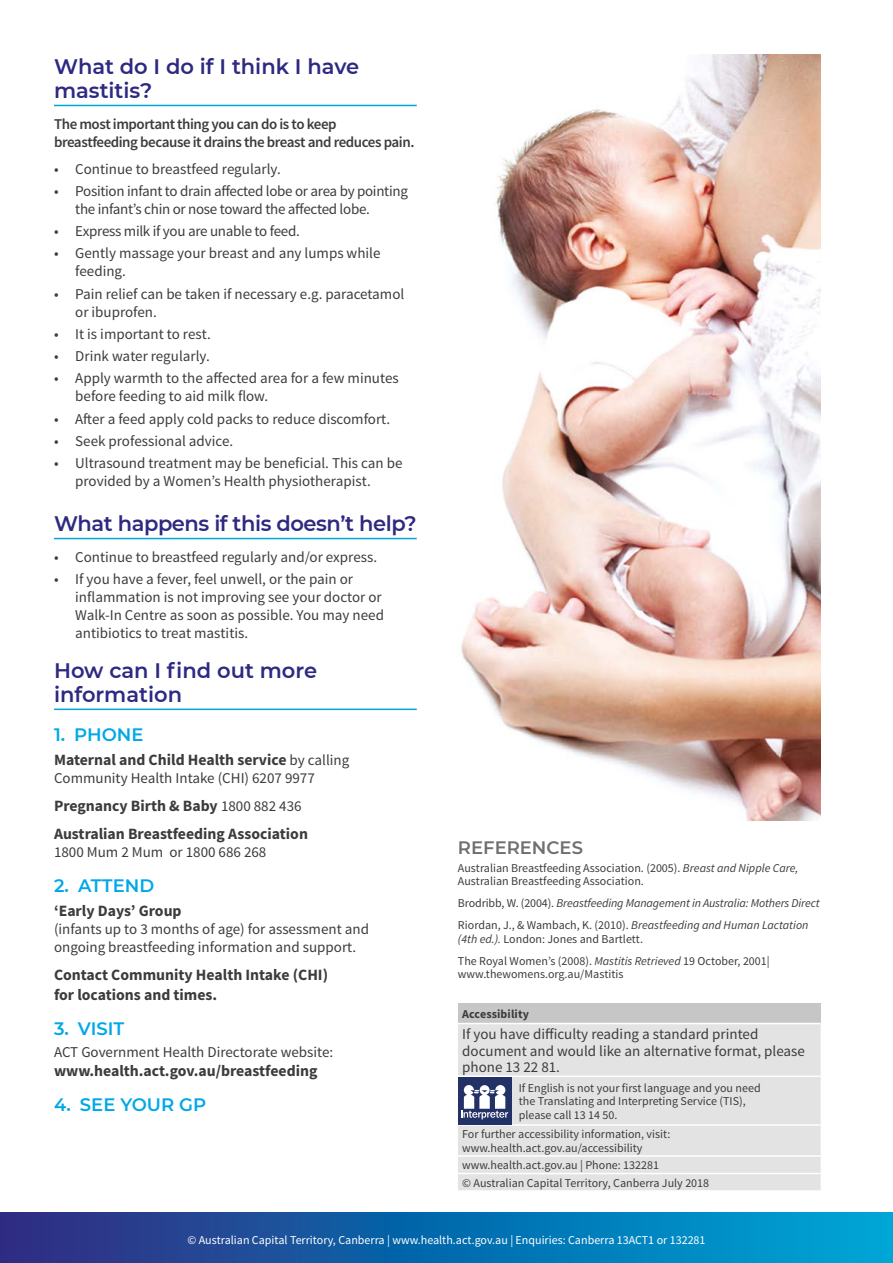
<style>
.page{position:relative;width:893px;height:1263px;background:#fff}
.page>*{position:absolute;margin:0;border:0;box-sizing:border-box;transform-origin:0 0}
.t1{font:600 21px/24px "Montserrat";color:#2e2981}
.t2{font:600 21px "Montserrat";letter-spacing:-.02em;color:#2e2981}
.t3{font:600 18px "Montserrat";color:#00a8e7}
.t4{font:600 18px "Montserrat";color:#706f6f}
.t5{font:700 15.75px/28px "Source Sans Pro";color:#3c3c3b}
.t6{font:15px/18px "Source Sans Pro";color:#3c3c3b}
.t7{font:15px/18px "Source Sans Pro";letter-spacing:-.02em;color:#3c3c3b}
.t8{font:600 15px/18px "Source Sans Pro";letter-spacing:-.03em;color:#3c3c3b}
.t9{font:12px/13.5px "Source Sans Pro";color:#3c3c3b}
.t10{font:italic 12px/22px "Source Sans Pro";letter-spacing:-.01em;color:#3c3c3b}
.t11{font:12px "Source Sans Pro";color:#fff}
.t12{font:700 12px "Source Sans Pro";letter-spacing:.01em;color:#3c3c3b}
.s1{font-weight:400;font-size:15px}
.s2{font-style:italic}
.s3{font-style:normal}
</style>
<div class="page">
<svg style="left:0;top:1213px;width:893px;height:50px;background:#0e69ac"></svg>
<hr style="left:54px;top:708px;width:363px;height:2px;background:#00a8d7">
<hr style="left:54px;top:105px;width:363px;height:1px;background:#00a8d7">
<hr style="left:54px;top:538px;width:363px;height:1px;background:#00a8d7">
<img style="left:461px;top:54px;width:360px;height:767px">
<div style="left:458px;top:1003px;width:363px;height:20px;background:#c6c6c6"></div>
<div style="left:458px;top:1024px;width:363px;height:166px;background:#e3e3e3"></div>
<hr style="left:458px;top:1124px;width:55px;height:2px;background:#fff">
<hr style="left:513px;top:1124px;width:308px;height:2px;background:#fff">
<hr style="left:458px;top:1155px;width:55px;height:2px;background:#fff">
<hr style="left:513px;top:1155px;width:308px;height:2px;background:#fff">
<hr style="left:458px;top:1173px;width:55px;height:1px;background:#fff">
<hr style="left:513px;top:1173px;width:308px;height:1px;background:#fff">
<hr style="left:458px;top:1075px;width:55px;height:2px;background:#fff">
<hr style="left:513px;top:1075px;width:308px;height:2px;background:#fff">
<div style="left:458px;top:1077px;width:53px;height:47px;background:#223166"></div>
<svg style="left:461px;top:1085px;width:47px;height:34px"></svg>
<h1 class="t1" style="left:54px;top:54px;width:307px">What do I do if I think I have mastitis?</h1>
<p class="t8" style="left:54px;top:116px;width:362px">The most important thing you can do is to keep breastfeeding because it drains the breast and reduces pain.</p>
<p class="t6" style="left:54px;top:160px;width:228px">• Continue to breastfeed regularly.</p>
<p class="t7" style="left:75px;top:182px;width:334px;text-indent:-21px">• Position infant to drain affected lobe or area by pointing the infant’s chin or nose toward the affected lobe.</p>
<p class="t7" style="left:54px;top:222px;width:247px">• Express milk if you are unable to feed.</p>
<p class="t6" style="left:75px;top:245px;width:307px;text-indent:-21px">• Gently massage your breast and any lumps while feeding.</p>
<p class="t6" style="left:75px;top:285px;width:331px;text-indent:-21px">• Pain relief can be taken if necessary e.g. paracetamol or ibuprofen.</p>
<p class="t6" style="left:54px;top:325px;width:158px">• It is important to rest.</p>
<p class="t6" style="left:54px;top:347px;width:157px">• Drink water regularly.</p>
<p class="t6" style="left:75px;top:370px;width:325px;text-indent:-21px">• Apply warmth to the affected area for a few minutes before feeding to aid milk flow.</p>
<p class="t6" style="left:54px;top:410px;width:338px">• After a feed apply cold packs to reduce discomfort.</p>
<p class="t6" style="left:54px;top:432px;width:181px">• Seek professional advice.</p>
<p class="t6" style="left:75px;top:454px;width:329px;text-indent:-21px">• Ultrasound treatment may be beneficial. This can be provided by a Women’s Health physiotherapist.</p>
<h1 class="t2" style="left:54px;top:509px;width:364px">What happens if this doesn’t help?</h1>
<p class="t6" style="left:54px;top:548px;width:325px">• Continue to breastfeed regularly and/or express.</p>
<p class="t6" style="left:75px;top:571px;width:310px;text-indent:-21px">• If you have a fever, feel unwell, or the pain or inflammation is not improving see your doctor or Walk-In Centre as soon as possible. You may need antibiotics to treat mastitis.</p>
<h1 class="t1" style="left:54px;top:658px;width:265px">How can I find out more information</h1>
<p class="t3" style="left:54px;top:722px;width:91px">1. PHONE</p>
<p class="t5" style="left:54px;top:746px;width:297px">Maternal and Child Health service <span class="s1">by calling</span></p>
<p class="t6" style="left:54px;top:769px;width:262px">Community Health Intake (CHI) 6207 9977</p>
<p class="t5" style="left:54px;top:792px;width:255px">Pregnancy Birth &amp; Baby <span class="s1">1800 882 436<br></span>Australian Breastfeeding Association</p>
<p class="t6" style="left:54px;top:843px;width:214px">1800 Mum 2 Mum or 1800 686 268</p>
<p class="t3" style="left:54px;top:873px;width:102px">2. ATTEND</p>
<p class="t5" style="left:54px;top:896px;width:129px">‘Early Days’ Group</p>
<p class="t6" style="left:54px;top:920px;width:317px">(infants up to 3 months of age) for assessment and ongoing breastfeeding information and support.</p>
<p class="t5" style="left:54px;top:965px;width:276px;line-height:19.5px">Contact Community Health Intake (CHI) for locations and times.</p>
<p class="t3" style="left:54px;top:1015px;width:72px">3. VISIT</p>
<p class="t6" style="left:54px;top:1043px;width:281px">ACT Government Health Directorate website:</p>
<p class="t5" style="left:54px;top:1057px;width:265px">www.health.act.gov.au/breastfeeding</p>
<p class="t3" style="left:54px;top:1092px;width:154px">4. SEE YOUR GP</p>
<p class="t4" style="left:458px;top:834px;width:127px">REFERENCES</p>
<p class="t9" style="left:458px;top:861px;width:342px">Australian Breastfeeding Association. (2005). <span class="s2">Breast and Nipple Care,<br></span>Australian Breastfeeding Association.</p>
<p class="t10" style="left:458px;top:892px;width:363px"><span class="s3">Brodribb, W. (2004).</span> Breastfeeding Management in Australia: Mothers Direct<br><span class="s3">Riordan, J., &amp; Wambach, K. (2010).</span> Breastfeeding and Human Lactation</p>
<p class="t9" style="left:458px;top:928px;width:313px;line-height:22px"><span class="s2">(4th ed.).</span> London: Jones and Bartlett.<br>The Royal Women’s (2008). <span class="s2">Mastitis Retrieved</span> 19 October, 2001|</p>
<p class="t9" style="left:458px;top:967px;width:167px">www.thewomens.org.au/Mastitis</p>
<p class="t12" style="left:462px;top:1006px;width:68px">Accessibility</p>
<p class="t6" style="left:462px;top:1026px;width:344px;line-height:16.5px">If you have difficulty reading a standard printed document and would like an alternative format, please phone 13 22 81.</p>
<p class="t9" style="left:519px;top:1081px;width:243px">If English is not your first language and you need the Translating and Interpreting Service (TIS), please call 13 14 50.</p>
<p class="t9" style="left:462px;top:1128px;width:210px">For further accessibility information, visit: www.health.act.gov.au/accessibility</p>
<p class="t9" style="left:462px;top:1157px;width:248px;line-height:17.5px">www.health.act.gov.au | Phone: 132281<br>© Australian Capital Territory, Canberra July 2018</p>
<p class="t11" style="left:187px;top:1233px;width:520px">© Australian Capital Territory, Canberra | www.health.act.gov.au | Enquiries: Canberra 13ACT1 or 132281</p>
</div>
